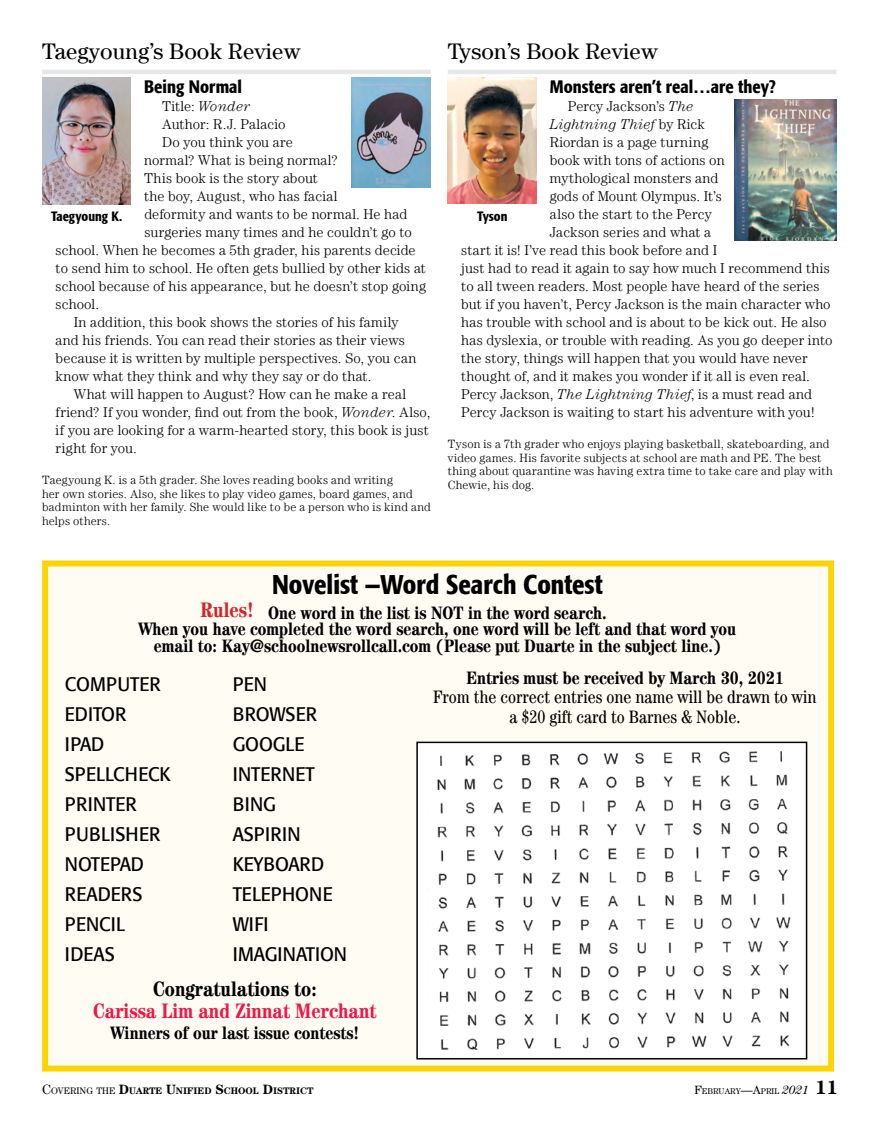
<style>
.page{position:relative;width:878px;height:1121px;background:#fff}
.page>*{position:absolute;margin:0;border:0;box-sizing:border-box;transform-origin:0 0}
.t1{font:500 condensed 27px "Formata";color:#000}
.t2{font:22.5px "Century LT";letter-spacing:.005em;color:#000}
.t3{font:700 condensed 21px "Century LT";color:#ed1846}
.t4{font:700 condensed 21px "Century LT";color:#000}
.t5{font:700 condensed 21px "Century LT";color:#d2232a}
.t6{font:19.5px/30px "Formata";color:#000;scale:.95 1}
.t7{font:700 condensed 18px/16.5px "Century LT";color:#000;text-align:center}
.t8{font:condensed 18px/19.5px "Century LT";color:#000;text-align:center}
.t9{font:500 condensed 18px "Formata";color:#000}
.t10{font:300 14.25px "Century LT";letter-spacing:.01em;color:#000}
.t11{font:italic 300 14.25px "Century LT";letter-spacing:.01em;color:#000}
.t12{font:500 condensed 13.5px "Formata";color:#000}
.t13{font:300 12px/13.5px "Century LT";letter-spacing:.015em;color:#000}
.t14{font:700 9.45px "Century LT";color:#000}
.t15{font:8.4px "Century LT";color:#000}
.s1{font-style:italic}
.s2{font-style:normal}
.s3{font-weight:400;font-size:13.5px}
.s4{font-weight:400}
.s5{font-size:13.5px}
.s6{font-size:12px}
.s7{font-style:italic;font-size:12px}
.s8{font-weight:700;font-size:19.5px}
</style>
<div class="page">
<div style="left:42px;top:560px;width:792px;height:511px;background:#fffcf3;border:6px solid #fbd405"></div>
<div style="left:417px;top:742px;width:389px;height:316px;background:#fff"></div>
<img style="left:437px;top:751px;width:354px;height:299px">
<div style="left:416px;top:741px;width:391px;height:318px;border:2px solid #000"></div>
<hr style="left:42px;top:70px;width:389px;height:4px;background:#e6e7e8">
<img style="left:352px;top:77px;width:78px;height:110px">
<img style="left:42px;top:78px;width:89px;height:126px">
<hr style="left:448px;top:70px;width:388px;height:4px;background:#e6e7e8">
<img style="left:448px;top:78px;width:88px;height:126px">
<img style="left:734px;top:100px;width:102px;height:140px">
<h2 class="t2" style="left:42px;top:38px;width:260px">Taegyoung’s Book Review</h2>
<p class="t9" style="left:144px;top:75px;width:99px">Being Normal</p>
<p class="t10" style="left:162px;top:97px;width:89px">Title: <span class="s1">Wonder</span></p>
<p class="t10" style="left:162px;top:115px;width:125px">Author: R.J. Palacio</p>
<p class="t10" style="left:162px;top:133px;width:132px">Do you think you are</p>
<p class="t10" style="left:144px;top:151px;width:195px">normal? What is being normal?</p>
<p class="t10" style="left:144px;top:169px;width:175px">This book is the story about</p>
<p class="t10" style="left:144px;top:187px;width:195px">the boy, August, who has facial</p>
<p class="t10" style="left:144px;top:205px;width:265px">deformity and wants to be normal. He had</p>
<p class="t10" style="left:144px;top:223px;width:269px">surgeries many times and he couldn’t go to</p>
<p class="t10" style="left:56px;top:241px;width:361px">school. When he becomes a 5th grader, his parents decide</p>
<p class="t10" style="left:56px;top:259px;width:372px">to send him to school. He often gets bullied by other kids at</p>
<p class="t10" style="left:56px;top:277px;width:372px">school because of his appearance, but he doesn’t stop going</p>
<p class="t10" style="left:56px;top:295px;width:45px">school.</p>
<p class="t10" style="left:74px;top:313px;width:326px">In addition, this book shows the stories of his family</p>
<p class="t10" style="left:56px;top:331px;width:351px">and his friends. You can read their stories as their views</p>
<p class="t10" style="left:56px;top:349px;width:362px">because it is written by multiple perspectives. So, you can</p>
<p class="t10" style="left:56px;top:367px;width:317px">know what they think and why they say or do that.</p>
<p class="t10" style="left:74px;top:385px;width:334px">What will happen to August? How can he make a real</p>
<p class="t10" style="left:56px;top:403px;width:376px">friend? If you wonder, find out from the book, <span class="s1">Wonder</span>. Also,</p>
<p class="t10" style="left:56px;top:421px;width:374px">if you are looking for a warm-hearted story, this book is just</p>
<p class="t10" style="left:56px;top:439px;width:83px">right for you.</p>
<p class="t13" style="left:42px;top:473px;width:390px">Taegyoung K. is a 5th grader. She loves reading books and writing<br>her own stories. Also, she likes to play video games, board games, and badminton with her family. She would like to be a person who is kind and helps others.</p>
<p class="t12" style="left:51px;top:208px;width:72px">Taegyoung K.</p>
<h2 class="t2" style="left:448px;top:38px;width:212px">Tyson’s Book Review</h2>
<p class="t9" style="left:549px;top:75px;width:227px">Monsters aren’t real…are they?</p>
<p class="t10" style="left:568px;top:97px;width:127px">Percy Jackson’s <span class="s1">The</span></p>
<p class="t11" style="left:549px;top:116px;width:156px">Lightning Thief <span class="s2">by Rick</span></p>
<p class="t10" style="left:549px;top:133px;width:160px">Riordan is a page turning</p>
<p class="t10" style="left:549px;top:151px;width:176px">book with tons of actions on</p>
<p class="t10" style="left:549px;top:169px;width:170px">mythological monsters and</p>
<p class="t10" style="left:549px;top:187px;width:174px">gods of Mount Olympus. It’s</p>
<p class="t10" style="left:550px;top:205px;width:163px">also the start to the Percy</p>
<p class="t10" style="left:550px;top:223px;width:163px">Jackson series and what a</p>
<p class="t10" style="left:461px;top:241px;width:257px">start it is! I’ve read this book before and I</p>
<p class="t10" style="left:461px;top:259px;width:370px">just had to read it again to say how much I recommend this</p>
<p class="t10" style="left:461px;top:277px;width:360px">to all tween readers. Most people have heard of the series</p>
<p class="t10" style="left:461px;top:295px;width:371px">but if you haven’t, Percy Jackson is the main character who</p>
<p class="t10" style="left:461px;top:313px;width:367px">has trouble with school and is about to be kick out. He also</p>
<p class="t10" style="left:461px;top:331px;width:373px">has dyslexia, or trouble with reading. As you go deeper into</p>
<p class="t10" style="left:461px;top:349px;width:348px">the story, things will happen that you would have never</p>
<p class="t10" style="left:461px;top:367px;width:350px">thought of, and it makes you wonder if it all is even real.</p>
<p class="t10" style="left:461px;top:385px;width:352px">Percy Jackson, <span class="s1">The Lightning Thief</span>, is a must read and</p>
<p class="t10" style="left:461px;top:403px;width:354px">Percy Jackson is waiting to start his adventure with you!</p>
<p class="t13" style="left:448px;top:437px;width:386px">Tyson is a 7th grader who enjoys playing basketball, skateboarding, and video games. His favorite subjects at school are math and PE. The best thing about quarantine was having extra time to take care and play with Chewie, his dog.</p>
<p class="t12" style="left:477px;top:208px;width:32px">Tyson</p>
<h1 class="t1" style="left:272px;top:568px;width:332px">Novelist —Word Search Contest</h1>
<p class="t7" style="left:138px;top:604px;width:599px">One word in the list is NOT in the word search.<br>When you have completed the word search, one word will be left and that word you email to: Kay@schoolnewsrollcall.com (Please put Duarte in the subject line.)</p>
<h3 class="t5" style="left:200px;top:597px;width:55px">Rules!</h3>
<h3 class="t6" style="left:65px;top:669px;width:113px">COMPUTER<br>EDITOR<br>IPAD<br>SPELLCHECK<br>PRINTER<br>PUBLISHER<br>NOTEPAD<br>READERS<br>PENCIL<br>IDEAS</h3>
<h3 class="t6" style="left:233px;top:669px;width:122px">PEN<br>BROWSER<br>GOOGLE<br>INTERNET<br>BING<br>ASPIRIN<br>KEYBOARD<br>TELEPHONE<br>WIFI<br>IMAGINATION</h3>
<h3 class="t4" style="left:153px;top:976px;width:165px">Congratulations to:</h3>
<h3 class="t3" style="left:93px;top:997px;width:285px">Carissa Lim and Zinnat Merchant</h3>
<p class="t7" style="left:111px;top:1023px;width:250px">Winners of our last issue contests!</p>
<p class="t7" style="left:466px;top:669px;width:319px">Entries must be received by March 30, 2021</p>
<p class="t8" style="left:433px;top:687px;width:385px">From the correct entries one name will be drawn to win a $20 gift card to Barnes &amp; Noble.</p>
<p class="t14" style="left:42px;top:1085px;width:273px"><span class="s3">C</span><span class="s4">OVERING THE</span> <span class="s5">D</span>UARTE <span class="s5">U</span>NIFIED <span class="s5">S</span>CHOOL <span class="s5">D</span>ISTRICT</p>
<p class="t15" style="left:694px;top:1086px;width:145px"><span class="s6">F</span>EBRUARY<span class="s6">—A</span>PRIL <span class="s7">2021</span> <span class="s8">11</span></p>
</div>
